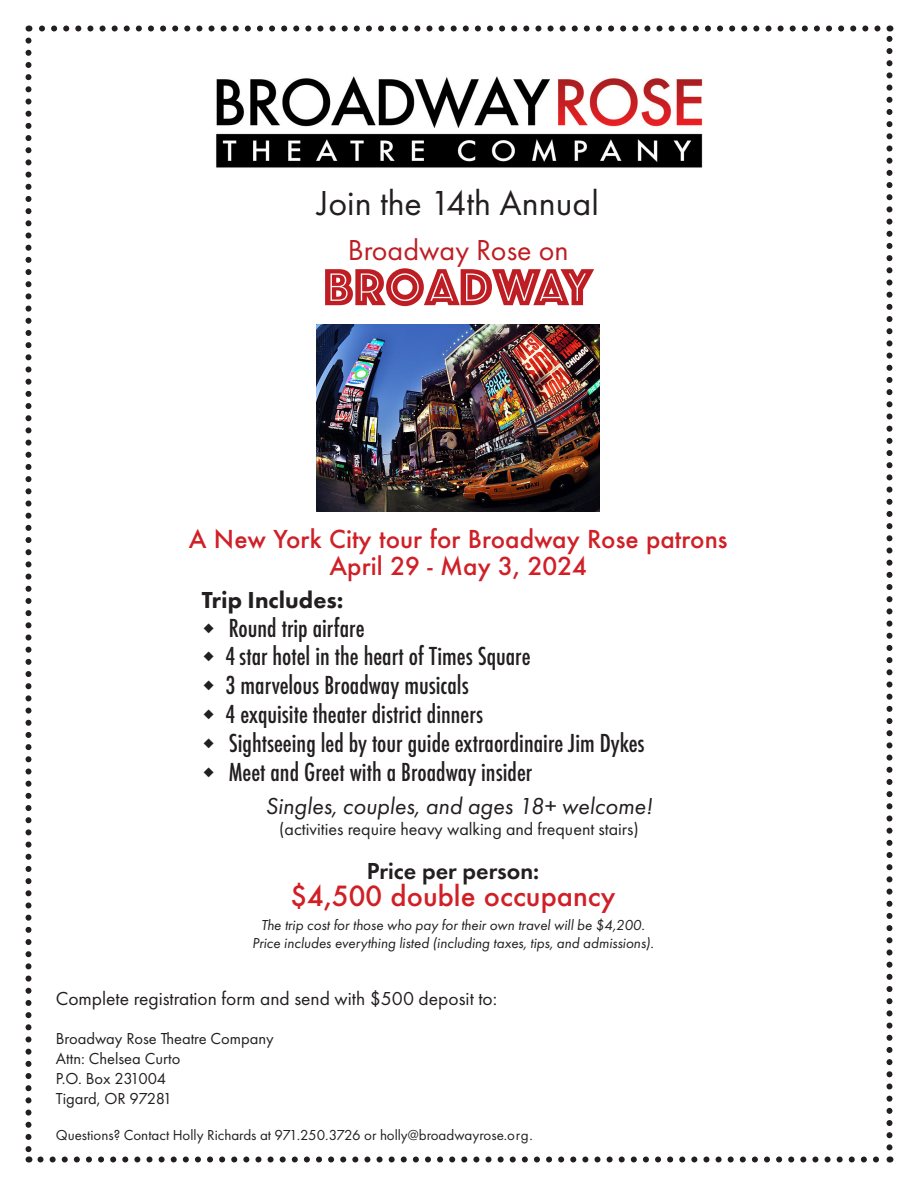
<style>
.page{position:relative;width:918px;height:1188px;background:#fff}
.page>*{position:absolute;margin:0;border:0;box-sizing:border-box;transform-origin:0 0}
.t1{font:54px "Phosphate Inline";color:#be1e23}
.t2{font:36px "Futura PT";color:#231f20}
.t3{font:30px "Futura PT";color:#be1e23}
.t4{font:500 27px "Futura";color:#d02027}
.t5{font:500 condensed 24px "Futura";color:#231f20}
.t6{font:500 24px/27px "Futura";color:#d02027;text-align:center}
.t7{font:italic 24px "Futura PT";color:#231f20}
.t8{font:600 24px "Futura PT";color:#231f20}
.t9{font:800 24px "Futura PT";color:#231f20}
.t10{font:19.5px "Futura PT";color:#231f20}
.t11{font:18px "Futura PT";color:#231f20}
.t12{font:16.5px "Futura PT";color:#231f20}
.t13{font:16.5px/19.8px "Futura PT";letter-spacing:-.025em;color:#231f20}
.t14{font:italic 15px "Futura PT";color:#231f20}
.t15{font:15px "Futura PT";color:#231f20}
</style>
<div class="page">
<svg style="left:40px;top:1156px;width:839px;height:6px"></svg>
<svg style="left:26px;top:41px;width:6px;height:1121px"></svg>
<svg style="left:886px;top:26px;width:6px;height:1121px"></svg>
<svg style="left:28px;top:26px;width:850px;height:6px"></svg>
<img style="left:216px;top:76px;width:487px;height:92px">
<img style="left:317px;top:324px;width:282px;height:188px">
<p class="t2" style="left:317px;top:182px;width:283px">Join the 14th Annual</p>
<p class="t3" style="left:348px;top:232px;width:222px">Broadway Rose on</p>
<p class="t1" style="left:323px;top:249px;width:271px">BROADWAY</p>
<p class="t6" style="left:189px;top:525px;width:540px">A New York City tour for Broadway Rose patrons<br>April 29 - May 3, 2024</p>
<p class="t9" style="left:202px;top:585px;width:143px">Trip Includes:</p>
<p class="t5" style="left:229px;top:612px;width:137px">Round trip airfare</p>
<p class="t5" style="left:226px;top:641px;width:307px">4 star hotel in the heart of Times Square</p>
<p class="t5" style="left:226px;top:670px;width:245px">3 marvelous Broadway musicals</p>
<p class="t5" style="left:226px;top:699px;width:259px">4 exquisite theater district dinners</p>
<p class="t5" style="left:229px;top:727px;width:417px">Sightseeing led by tour guide extraordinaire Jim Dykes</p>
<p class="t5" style="left:229px;top:756px;width:305px">Meet and Greet with a Broadway insider</p>
<p class="t7" style="left:266px;top:791px;width:388px">Singles, couples, and ages 18+ welcome!</p>
<p class="t11" style="left:279px;top:819px;width:361px">(activities require heavy walking and frequent stairs)</p>
<p class="t8" style="left:367px;top:856px;width:174px">Price per person:</p>
<p class="t4" style="left:291px;top:878px;width:326px">$4,500 double occupancy</p>
<p class="t14" style="left:261px;top:916px;width:385px">The trip cost for those who pay for their own travel will be $4,200.</p>
<p class="t14" style="left:252px;top:934px;width:403px">Price includes everything listed (including taxes, tips, and admissions).</p>
<p class="t10" style="left:56px;top:987px;width:443px">Complete registration form and send with $500 deposit to:</p>
<p class="t12" style="left:56px;top:1029px;width:220px">Broadway Rose Theatre Company</p>
<p class="t12" style="left:56px;top:1049px;width:126px">Attn: Chelsea Curto</p>
<p class="t13" style="left:56px;top:1069px;width:118px">P.O. Box 231004<br>Tigard, OR 97281</p>
<p class="t15" style="left:56px;top:1126px;width:479px">Questions? Contact Holly Richards at 971.250.3726 or holly@broadwayrose.org.</p>
</div>
